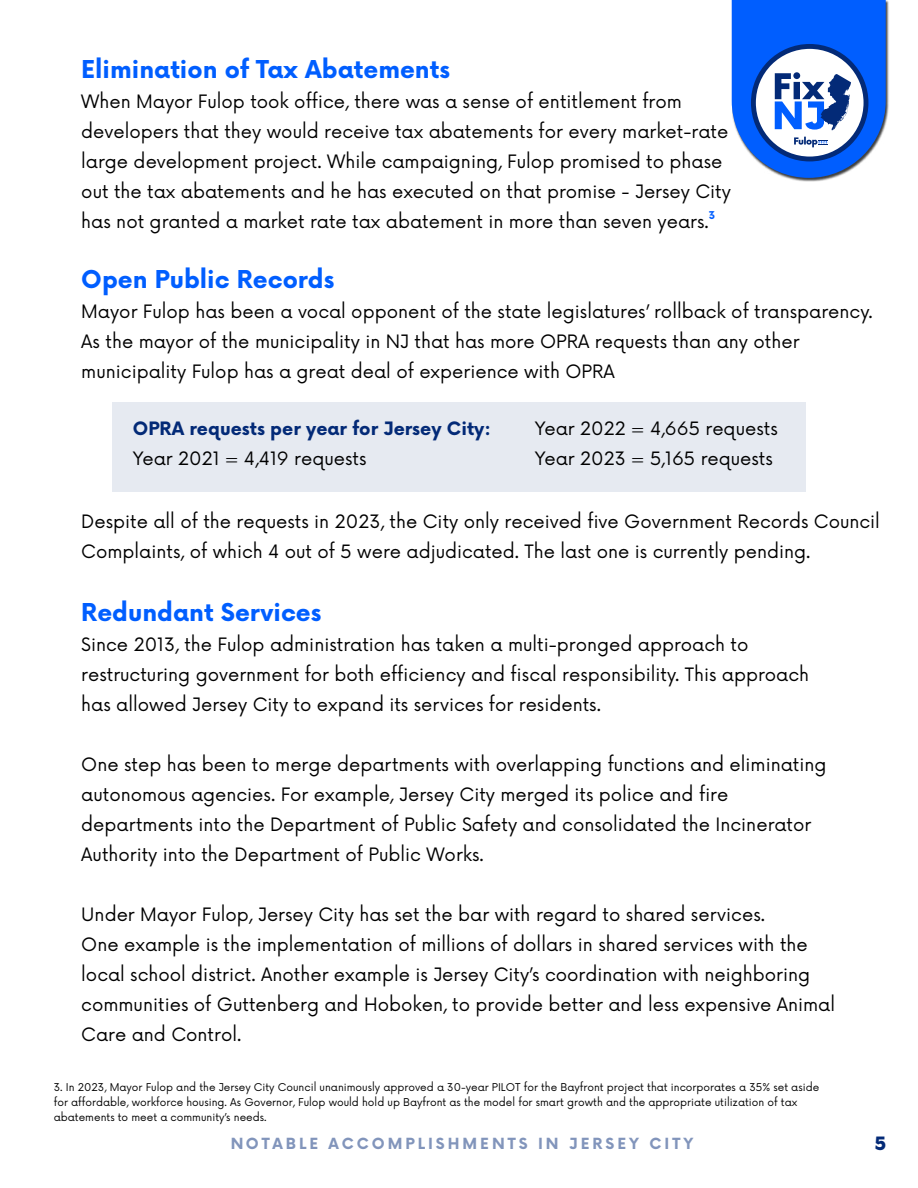
<style>
.page{position:relative;width:918px;height:1188px;background:#fff}
.page>*{position:absolute;margin:0;border:0;box-sizing:border-box;transform-origin:0 0}
.t1{font:700 24px "Now";color:#005eff}
.t2{font:18px/30px "Now";color:#000}
.t3{font:700 18px "Now";color:#032a77}
.t4{font:900 18px "Now";color:#032a77}
.t5{font:700 15px "Now";letter-spacing:.2em;color:#032a77}
.t6{font:10.5px/15px "Now";color:#000}
.t7{font:700 10.5px "Now";color:#005eff}
</style>
<div class="page">
<div style="left:732px;top:0;width:157px;height:182px;background:#000;opacity:.75"></div>
<svg style="left:732px;top:0;width:154px;height:178px"></svg>
<div style="left:112px;top:402px;width:694px;height:90px;background:#e6eaf1"></div>
<h1 class="t1" style="left:81px;top:51px;width:370px">Elimination of Tax Abatements</h1>
<p class="t2" style="left:81px;top:85px;width:651px">When Mayor Fulop took office, there was a sense of entitlement from developers that they would receive tax abatements for every market-rate large development project. While campaigning, Fulop promised to phase out the tax abatements and he has executed on that promise - Jersey City has not granted a market rate tax abatement in more than seven years.</p>
<p class="t7" style="left:709px;top:207px;width:8px">3</p>
<h1 class="t1" style="left:81px;top:262px;width:254px">Open Public Records</h1>
<p class="t2" style="left:81px;top:295px;width:793px">Mayor Fulop has been a vocal opponent of the state legislatures’ rollback of transparency.<br>As the mayor of the municipality in NJ that has more OPRA requests than any other municipality Fulop has a great deal of experience with OPRA</p>
<p class="t3" style="left:133px;top:416px;width:360px">OPRA requests per year for Jersey City:</p>
<p class="t2" style="left:133px;top:443px;width:235px">Year 2021 = 4,419 requests</p>
<p class="t2" style="left:535px;top:413px;width:244px">Year 2022 = 4,665 requests<br>Year 2023 = 5,165 requests</p>
<p class="t2" style="left:81px;top:505px;width:800px">Despite all of the requests in 2023, the City only received five Government Records Council<br>Complaints, of which 4 out of 5 were adjudicated. The last one is currently pending.</p>
<h1 class="t1" style="left:81px;top:594px;width:242px">Redundant Services</h1>
<p class="t2" style="left:81px;top:628px;width:729px">Since 2013, the Fulop administration has taken a multi-pronged approach to restructuring government for both efficiency and fiscal responsibility. This approach has allowed Jersey City to expand its services for residents.</p>
<p class="t2" style="left:81px;top:748px;width:747px">One step has been to merge departments with overlapping functions and eliminating autonomous agencies. For example, Jersey City merged its police and fire departments into the Department of Public Safety and consolidated the Incinerator Authority into the Department of Public Works.</p>
<p class="t2" style="left:81px;top:898px;width:755px">Under Mayor Fulop, Jersey City has set the bar with regard to shared services.<br>One example is the implementation of millions of dollars in shared services with the local school district. Another example is Jersey City’s coordination with neighboring communities of Guttenberg and Hoboken, to provide better and less expensive Animal Care and Control.</p>
<p class="t6" style="left:54px;top:1079px;width:767px">3. In 2023, Mayor Fulop and the Jersey City Council unanimously approved a 30-year PILOT for the Bayfront project that incorporates a 35% set aside for affordable, workforce housing. As Governor, Fulop would hold up Bayfront as the model for smart growth and the appropriate utilization of tax abatements to meet a community’s needs.</p>
<p class="t5" style="left:230px;top:1132px;width:465px">NOTABLE ACCOMPLISHMENTS IN JERSEY CITY</p>
<p class="t4" style="left:875px;top:1130px;width:13px">5</p>
</div>
